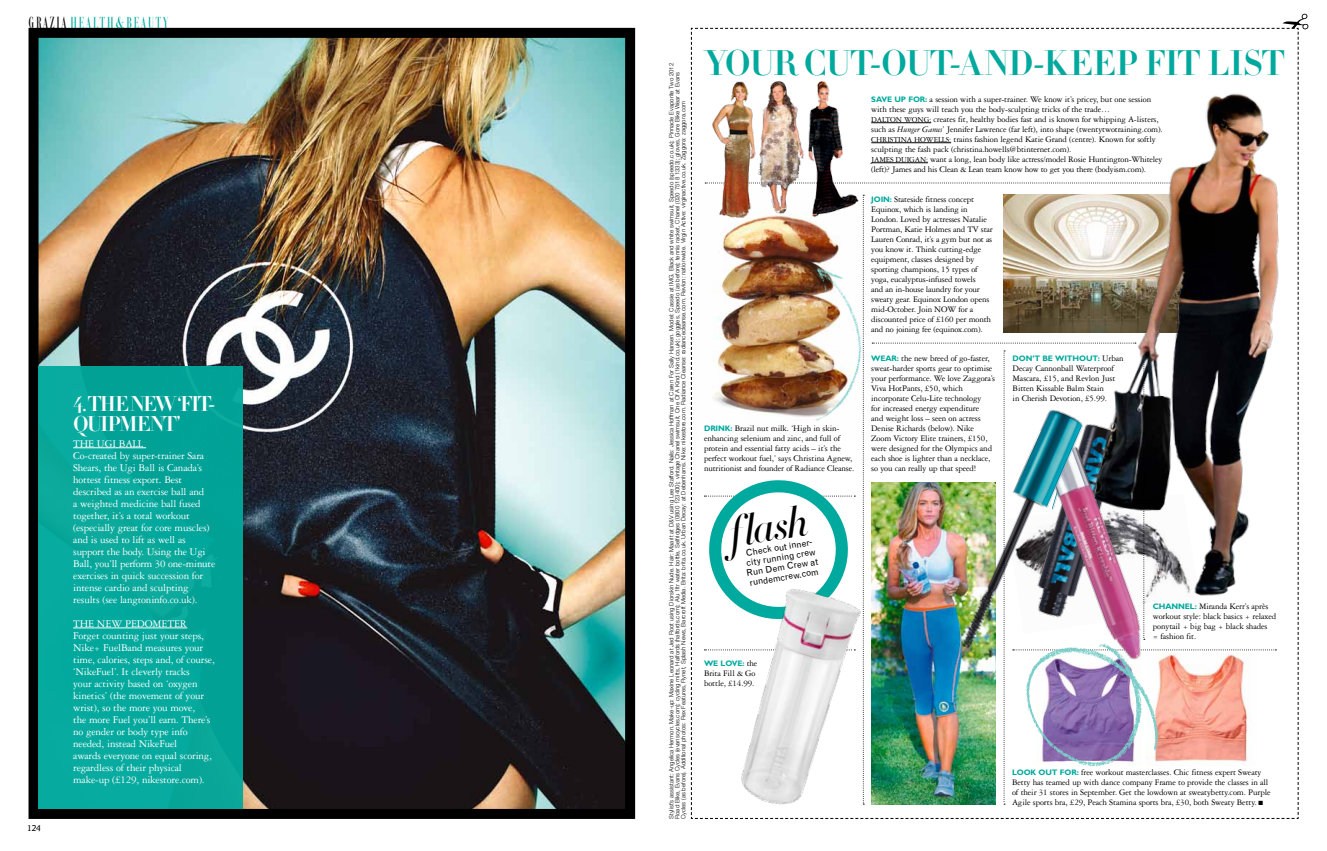
<style>
.page{position:relative;width:1327px;height:851px;background:#fff}
.page>*{position:absolute;margin:0;border:0;box-sizing:border-box;transform-origin:0 0}
.t1{font:41.9px "Didot HTF M96 Medium Ital";color:#000}
.t2{font:35px "Didot HTF B24 Bold";letter-spacing:-.02em;color:#00a99d}
.t3{font:21px/20px "Didot HTF B24 Bold";letter-spacing:-.08em;color:#fff}
.t4{font:14.8px "Grazia A";letter-spacing:.135em;color:#00a99d}
.t5{font:11px/12px "Garamond Three";letter-spacing:-.015em;color:#fff}
.t6{font:9px/10px "Garamond Three";letter-spacing:-.015em;color:#000}
.t7{font:9px/10px "Grotesque";color:#000}
.t8{font:500 9px "Raleigh";color:#000}
.t9{font:700 8px "Gill Sans";letter-spacing:-.015em;color:#00a99d}
.t10{font:300 6px/6px "Helvetica Neue";color:#000}
.s1{font-size:15px;color:#000}
.s2{font-family:"Didot HTF L24 Light";font-size:15.6px}
.s3{font-family:"Gill Sans";font-weight:700;font-size:8px;color:#00a99d}
.s4{font-size:8px}
.s5{font-style:italic}
.s6{font-family:"Garamond Three";font-weight:400;font-size:9px;color:#000}
</style>
<div class="page">
<img style="left:40px;top:39px;width:584px;height:768px">
<div style="left:29px;top:28px;width:606px;height:790px;border:10px solid #000"></div>
<div style="left:39px;top:366px;width:204px;height:442px;background:#00a99d"></div>
<hr style="left:73px;top:447px;width:73px;height:1px;background:#fff">
<hr style="left:73px;top:627px;width:114px;height:1px;background:#fff">
<img style="left:691px;top:14px;width:617px;height:804px">
<img style="left:739px;top:254px;width:143px;height:173px">
<img style="left:731px;top:75px;width:104px;height:147px">
<img style="left:1006px;top:619px;width:165px;height:164px">
<h3 class="t4" style="left:29px;top:16px;width:141px"><span class="s1">GRAZIA</span> HEALTH<span class="s2">&amp;</span>BEAUTY</h3>
<p class="t8" style="left:27px;top:822px;width:15px">124</p>
<h3 class="t3" style="left:73px;top:394px;width:143px">4. THENEW ‘FIT-<br>QUIPMENT’</h3>
<p class="t5" style="left:73px;top:437px;width:144px">THE UGI BALL<br>Co-created by super-trainer Sara<br>Shears, the Ugi Ball is Canada’s hottest fitness export. Best described as an exercise ball and<br>a weighted medicine ball fused together, it’s a total workout (especially great for core muscles) and is used to lift as well as support the body. Using the Ugi<br>Ball, you’ll perform 30 one-minute exercises in quick succession for intense cardio and sculpting results (see langtoninfo.co.uk).</p>
<p class="t5" style="left:73px;top:617px;width:143px">THE NEW PEDOMETER<br>Forget counting just your steps,<br>Nike+ FuelBand measures your time, calories, steps and, of course, ‘NikeFuel’. It cleverly tracks<br>your activity based on ‘oxygen kinetics’ (the movement of your wrist), so the more you move,<br>the more Fuel you’ll earn. There’s no gender or body type info needed, instead NikeFuel<br>awards everyone on equal scoring, regardless of their physical make-up (£129, nikestore.com).</p>
<p class="t10" style="left:668px;top:818px;width:757px;rotate:-90deg">Stylist’s assistant: Angelica Hermon. Make-up: Maxine Leonard at Jed Root using Diorskin Nude. Hair: Maarit at D&amp;V using Lee Stafford. Nails: Jessica Hoffman at Caren For Sally Hansen. Model: Cassie at IMG. Black and white swimsuit, Speedo (speedo.co.uk); Pinnacle Evaporite Two 2012<br>Road Bike, Evans Cycles (evanscycles.com); cycling mitts, Halfords (halfords.com); Alu 1ltr water bottle, Selfridges (0800 123400); vintage Chanel swimsuit, One Of A Kind (1kind.co.uk); goggles, Speedo (as before); tennis racket, Chanel (020 7518 1333); gloves, Gore Bike Wear at Evans<br>Cycles (as before). Additional photos: Rex Features, Flynet, Splash News, Barcroft Media. Brita: brita.co.uk. Urban Decay: at Debenhams. Nike: nikestore.com. Radiance Cleanse: radiancecleanse.com. Revlon: nationwide. Virgin Active: virginactive.co.uk. Zaggora: zaggora.com</p>
<h2 class="t2" style="left:704px;top:41px;width:582px">YOUR CUT-OUT-AND-KEEP FIT LIST</h2>
<p class="t6" style="left:871px;top:94px;width:293px"><span class="s3">SAVE UP FOR:</span> a session with a super-trainer. We know it’s pricey, but one session with these guys will teach you the body-sculpting tricks of the trade…<br><span class="s4">DALTON WONG:</span> creates fit, healthy bodies fast and is known for whipping A-listers, such as <span class="s5">Hunger Games</span>’ Jennifer Lawrence (far left), into shape (twentytwotraining.com).<br><span class="s4">CHRISTINA HOWELLS:</span> trains fashion legend Katie Grand (centre). Known for softly sculpting the fash pack (christina.howells@btinternet.com).<br><span class="s4">JAMES DUIGAN:</span> want a long, lean body like actress/model Rosie Huntington-Whiteley (left)? James and his Clean &amp; Lean team know how to get you there (bodyism.com).</p>
<p class="t6" style="left:704px;top:423px;width:152px"><span class="s3">DRINK:</span> Brazil nut milk. ‘High in skin&shy;enhancing selenium and zinc, and full of protein and essential fatty acids – it’s the perfect workout fuel,’ says Christina Agnew, nutritionist and founder of Radiance Cleanse.</p>
<h1 class="t1" style="left:725px;top:507px;width:80px;rotate:-10deg">flash</h1>
<p class="t7" style="left:743px;top:548px;width:74px;rotate:-9deg">Check out inner&shy;city running crew<br>Run Dem Crew at rundemcrew.com</p>
<p class="t6" style="left:871px;top:194px;width:123px"><span class="s3">JOIN:</span> Stateside fitness concept<br>Equinox, which is landing in<br>London. Loved by actresses Natalie<br>Portman, Katie Holmes and TV star<br>Lauren Conrad, it’s a gym but not as you know it. Think cutting-edge equipment, classes designed by sporting champions, 15 types of yoga, eucalyptus-infused towels<br>and an in-house laundry for your sweaty gear. Equinox London opens mid-October. Join NOW for a discounted price of £160 per month and no joining fee (equinox.com).</p>
<p class="t6" style="left:871px;top:353px;width:125px"><span class="s3">WEAR:</span> the new breed of go-faster, sweat-harder sports gear to optimise your performance. We love Zaggora’s Viva HotPants, £50, which incorporate Celu-Lite technology<br>for increased energy expenditure<br>and weight loss – seen on actress Denise Richards (below). Nike Zoom Victory Elite trainers, £150, were designed for the Olympics and each shoe is lighter than a necklace, so you can really up that speed!</p>
<p class="t9" style="left:1012px;top:353px;width:113px">DON’T BE WITHOUT: <span class="s6">Urban</span></p>
<p class="t6" style="left:1012px;top:363px;width:104px">Decay Cannonball Waterproof<br>Mascara, £15, and Revlon Just<br>Bitten Kissable Balm Stain<br>in Cherish Devotion, £5.99.</p>
<p class="t9" style="left:704px;top:659px;width:55px">WE LOVE: <span class="s6">the</span></p>
<p class="t6" style="left:704px;top:668px;width:53px">Brita Fill &amp; Go bottle, £14.99.</p>
<p class="t6" style="left:1153px;top:601px;width:125px"><span class="s3">CHANNEL:</span> Miranda Kerr’s après workout style: black basics + relaxed ponytail + big bag + black shades<br>= fashion fit.</p>
<p class="t6" style="left:1012px;top:766px;width:260px"><span class="s3">LOOK OUT FOR:</span> free workout masterclasses. Chic fitness expert Sweaty Betty has teamed up with dance company Frame to provide the classes in all of their 31 stores in September. Get the lowdown at sweatybetty.com. Purple Agile sports bra, £29, Peach Stamina sports bra, £30, both Sweaty Betty. ■</p>
</div>
